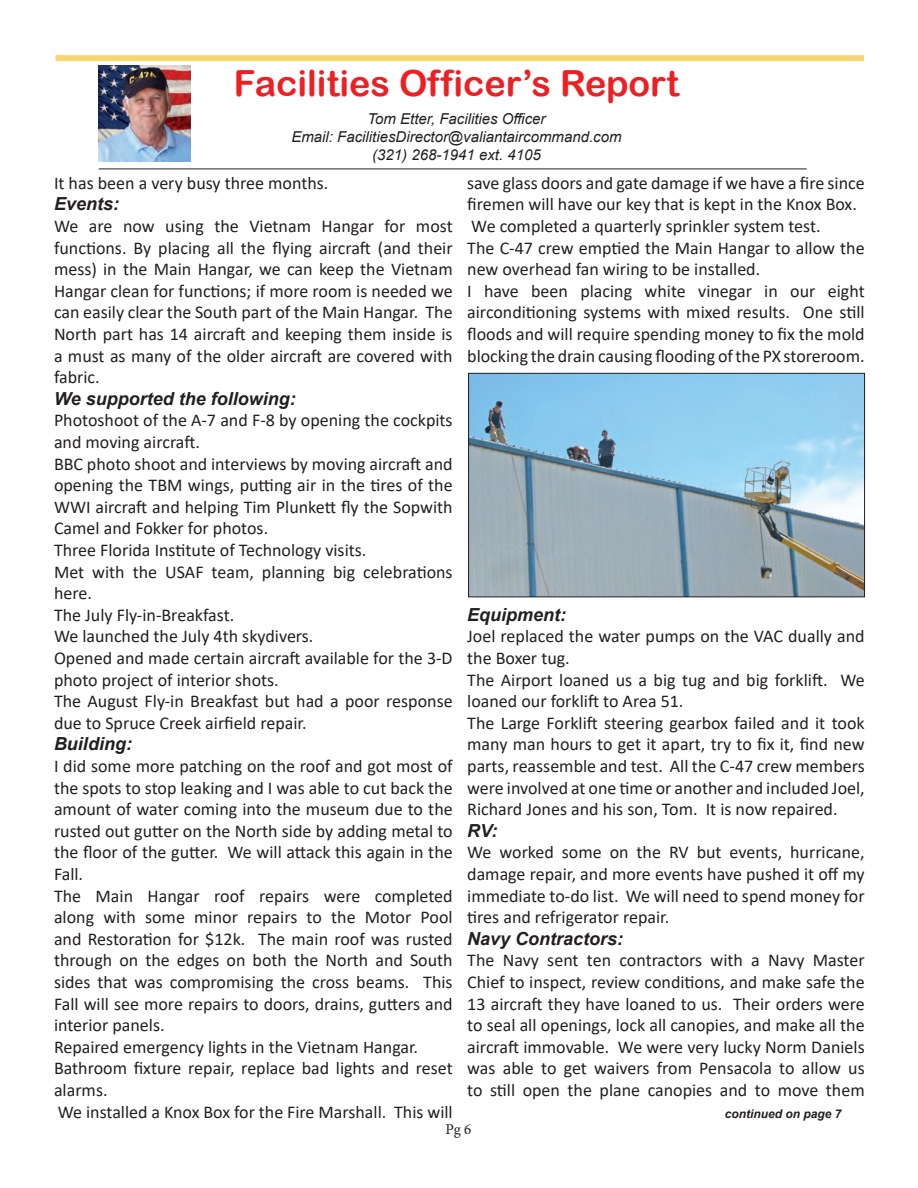
<style>
.page{position:relative;width:918px;height:1188px;background:#fff}
.page>*{position:absolute;margin:0;border:0;box-sizing:border-box;transform-origin:0 0}
.t1{font:36px "Arial Rounded MT Bold";color:#ee1f23}
.t2{font:18px/21.6px "Calibri";color:#231f20}
.t3{font:italic 15px/18px "Arial";color:#231f20;text-align:center}
.t4{font:15px "Minion Pro";color:#231f20}
.t5{font:italic 700 12px "Arial";color:#231f20}
.s1{font-family:"Arial";font-weight:700;font-style:italic}
</style>
<div class="page">
<img style="left:99px;top:65px;width:91px;height:96px">
<hr style="left:99px;top:169px;width:708px;height:1px;background:#231f20">
<div style="left:56px;top:55px;width:808px;height:6px;background:#f6d572"></div>
<img style="left:470px;top:375px;width:393px;height:220px">
<div style="left:468px;top:373px;width:397px;height:224px;border:1px solid #231f20"></div>
<p class="t1" style="left:234px;top:62px;width:447px">Facilities Officer’s Report</p>
<p class="t3" style="left:291px;top:110px;width:332px">Tom Etter, Facilities Officer<br>Email: FacilitiesDirector@valiantaircommand.com (321) 268-1941 ext. 4105</p>
<p class="t2" style="left:54px;top:172px;width:400px">It has been a very busy three months.<br><span class="s1">Events:<br></span>We are now using the Vietnam Hangar for most functions. By placing all the flying aircraft (and their mess) in the Main Hangar, we can keep the Vietnam Hangar clean for functions; if more room is needed we can easily clear the South part of the Main Hangar. The North part has 14 aircraft and keeping them inside is a must as many of the older aircraft are covered with fabric.<br><span class="s1">We supported the following:<br></span>Photoshoot of the A-7 and F-8 by opening the cockpits and moving aircraft.<br>BBC photo shoot and interviews by moving aircraft and opening the TBM wings, putting air in the tires of the WWI aircraft and helping Tim Plunkett fly the Sopwith Camel and Fokker for photos.<br>Three Florida Institute of Technology visits.<br>Met with the USAF team, planning big celebrations here.<br>The July Fly-in-Breakfast.<br>We launched the July 4th skydivers.<br>Opened and made certain aircraft available for the 3-D photo project of interior shots.<br>The August Fly-in Breakfast but had a poor response due to Spruce Creek airfield repair.<br><span class="s1">Building:<br></span>I did some more patching on the roof and got most of the spots to stop leaking and I was able to cut back the amount of water coming into the museum due to the rusted out gutter on the North side by adding metal to the floor of the gutter. We will attack this again in the Fall.<br>The Main Hangar roof repairs were completed along with some minor repairs to the Motor Pool and Restoration for $12k. The main roof was rusted through on the edges on both the North and South sides that was compromising the cross beams. This Fall will see more repairs to doors, drains, gutters and interior panels.<br>Repaired emergency lights in the Vietnam Hangar.<br>Bathroom fixture repair, replace bad lights and reset alarms.<br>We installed a Knox Box for the Fire Marshall. This will</p>
<p class="t2" style="left:467px;top:172px;width:399px">save glass doors and gate damage if we have a fire since firemen will have our key that is kept in the Knox Box.<br>We completed a quarterly sprinkler system test.<br>The C-47 crew emptied the Main Hangar to allow the new overhead fan wiring to be installed.<br>I have been placing white vinegar in our eight airconditioning systems with mixed results. One still floods and will require spending money to fix the mold blocking the drain causing flooding of the PX storeroom.</p>
<p class="t2" style="left:467px;top:604px;width:399px"><span class="s1">Equipment:<br></span>Joel replaced the water pumps on the VAC dually and the Boxer tug.<br>The Airport loaned us a big tug and big forklift. We loaned our forklift to Area 51.<br>The Large Forklift steering gearbox failed and it took many man hours to get it apart, try to fix it, find new parts, reassemble and test. All the C-47 crew members were involved at one time or another and included Joel, Richard Jones and his son, Tom. It is now repaired.<br><span class="s1">RV:<br></span>We worked some on the RV but events, hurricane, damage repair, and more events have pushed it off my immediate to-do list. We will need to spend money for tires and refrigerator repair.<br><span class="s1">Navy Contractors:<br></span>The Navy sent ten contractors with a Navy Master Chief to inspect, review conditions, and make safe the 13 aircraft they have loaned to us. Their orders were to seal all openings, lock all canopies, and make all the aircraft immovable. We were very lucky Norm Daniels was able to get waivers from Pensacola to allow us to still open the plane canopies and to move them</p>
<p class="t4" style="left:445px;top:1120px;width:28px">Pg 6</p>
<p class="t5" style="left:725px;top:1106px;width:118px">continued on page 7</p>
</div>
